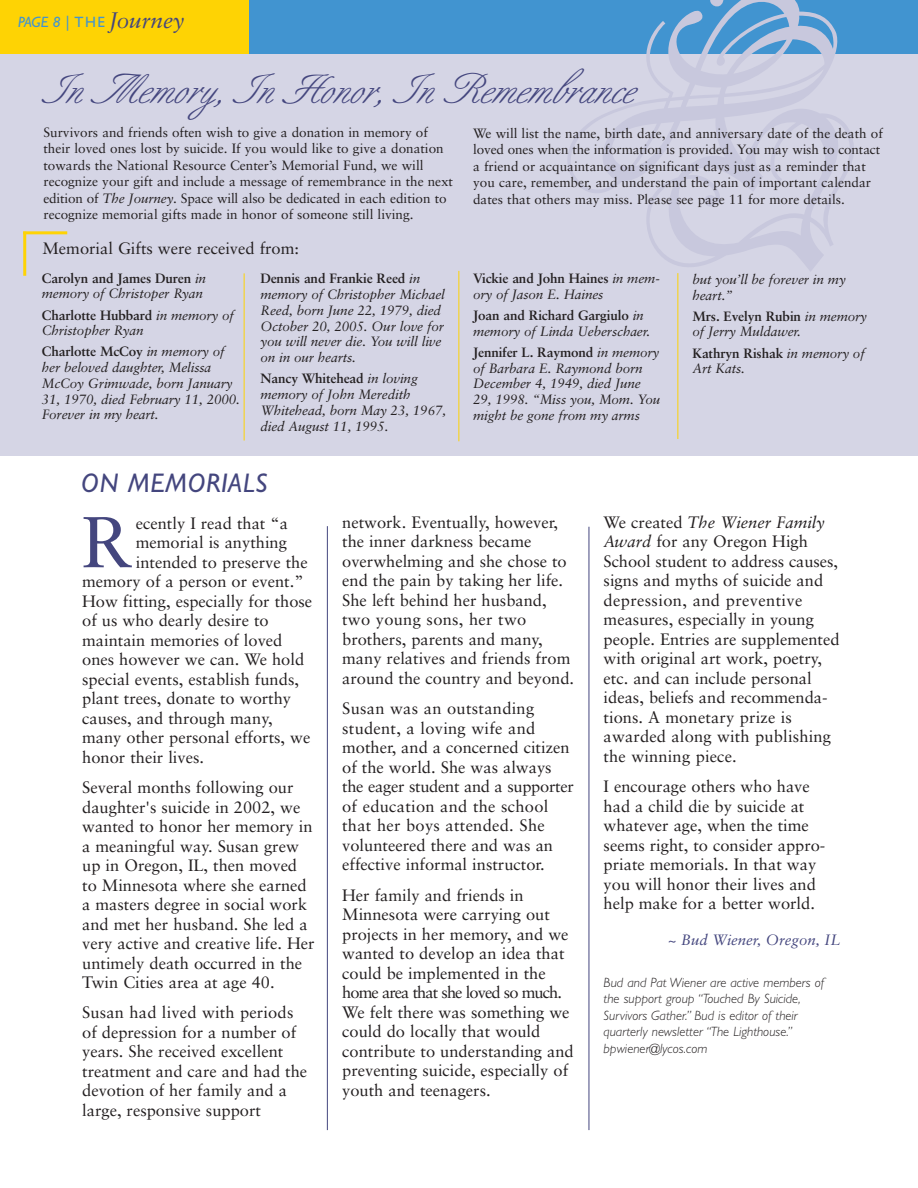
<style>
.page{position:relative;width:918px;height:1188px;background:#fff}
.page>*{position:absolute;margin:0;border:0;box-sizing:border-box;transform-origin:0 0}
.t1{font:72px "Sabon";color:#44467e}
.t2{font:42px "Allure Script";color:#44467e}
.t3{font:italic 27px "Gill Sans";letter-spacing:.025em;color:#44467e}
.t4{font:italic 22.5px "Sabon";color:#44467e}
.t5{font:16.5px/19.5px "Sabon";color:#231f20}
.t6{font:italic 15px "Sabon";color:#44467e}
.t7{font:italic 13.5px/15.8px "Sabon";letter-spacing:-.01em;color:#231f20}
.t8{font:13.5px/16.5px "Sabon";color:#231f20}
.t9{font:italic 300 13.5px/16.5px "Gill Sans";color:#231f20}
.s1{font-family:"Gill Sans";font-size:15px;color:#4194d0}
.s2{font-family:"Gill Sans";font-style:normal;font-size:15px;color:#4194d0}
.s3{font-style:italic}
.s4{font-weight:700;font-style:normal}
</style>
<div class="page">
<div style="left:0;top:50px;width:918px;height:405px;background:#d5d5e5"></div>
<div style="left:0;top:0;width:918px;height:54px;background:#fed304"></div>
<div style="left:250px;top:0;width:668px;height:54px;background:#4194d0"></div>
<hr style="left:23px;top:231px;width:44px;height:3px;background:#fed304">
<hr style="left:23px;top:232px;width:3px;height:44px;background:#fed304">
<hr style="left:244px;top:273px;width:1px;height:168px;background:#fed304">
<hr style="left:459px;top:271px;width:1px;height:170px;background:#fed304">
<hr style="left:678px;top:273px;width:1px;height:166px;background:#fed304">
<hr style="left:327px;top:526px;width:1px;height:604px;background:#44467e">
<hr style="left:589px;top:527px;width:1px;height:603px;background:#44467e">
<h3 class="t4" style="left:18px;top:10px;width:168px"><span class="s1">PAGE 8 |</span> <span class="s2">THE</span> Journey</h3>
<h2 class="t2" style="left:41px;top:64px;width:593px">In Memory, In Honor, In Remembrance</h2>
<p class="t8" style="left:43px;top:125px;width:411px">Survivors and friends often wish to give a donation in memory of their loved ones lost by suicide. If you would like to give a donation towards the National Resource Center’s Memorial Fund, we will recognize your gift and include a message of remembrance in the next edition of <span class="s3">The Journey</span>. Space will also be dedicated in each edition to recognize memorial gifts made in honor of someone still living.</p>
<p class="t8" style="left:473px;top:126px;width:411px">We will list the name, birth date, and anniversary date of the death of loved ones when the information is provided. You may wish to contact a friend or acquaintance on significant days just as a reminder that you care, remember, and understand the pain of important calendar dates that others may miss. Please see page 11 for more details.</p>
<p class="t5" style="left:42px;top:240px;width:258px">Memorial Gifts were received from:</p>
<p class="t7" style="left:42px;top:271px;width:166px"><span class="s4">Carolyn and James Duren</span> in memory of Christoper Ryan</p>
<p class="t7" style="left:42px;top:308px;width:194px"><span class="s4">Charlotte Hubbard</span> in memory of<br>Christopher Ryan</p>
<p class="t7" style="left:42px;top:345px;width:200px"><span class="s4">Charlotte McCoy</span> in memory of her beloved daughter, Melissa<br>McCoy Grimwade, born January<br>31, 1970, died February 11, 2000.<br>Forever in my heart.</p>
<p class="t7" style="left:260px;top:272px;width:186px"><span class="s4">Dennis and Frankie Reed</span> in memory of Christopher Michael<br>Reed, born June 22, 1979, died<br>October 20, 2005. Our love for you will never die. You will live on in our hearts.</p>
<p class="t7" style="left:260px;top:372px;width:187px"><span class="s4">Nancy Whitehead</span> in loving memory of John Meredith<br>Whitehead, born May 23, 1967, died August 11, 1995.</p>
<p class="t7" style="left:473px;top:271px;width:188px"><span class="s4">Vickie and John Haines</span> in mem&shy;ory of Jason E. Haines</p>
<p class="t7" style="left:473px;top:308px;width:179px"><span class="s4">Joan and Richard Gargiulo</span> in memory of Linda Ueberschaer.</p>
<p class="t7" style="left:473px;top:345px;width:189px"><span class="s4">Jennifer L. Raymond</span> in memory of Barbara E. Raymond born<br>December 4, 1949, died June<br>29, 1998. “Miss you, Mom. You might be gone from my arms</p>
<p class="t7" style="left:692px;top:272px;width:155px">but you’ll be forever in my heart.”</p>
<p class="t7" style="left:692px;top:309px;width:176px"><span class="s4">Mrs. Evelyn Rubin</span> in memory of Jerry Muldawer.</p>
<p class="t7" style="left:692px;top:346px;width:174px"><span class="s4">Kathryn Rishak</span> in memory of<br>Art Kats.</p>
<h3 class="t3" style="left:81px;top:472px;width:188px">ON MEMORIALS</h3>
<h1 class="t1" style="left:81px;top:512px;width:53px">R</h1>
<p class="t5" style="left:136px;top:515px;width:154px">ecently I read that “a</p>
<p class="t5" style="left:136px;top:534px;width:153px">memorial is anything</p>
<p class="t5" style="left:136px;top:554px;width:173px">intended to preserve the</p>
<p class="t5" style="left:82px;top:573px;width:223px">memory of a person or event.”</p>
<p class="t5" style="left:82px;top:593px;width:232px">How fitting, especially for those</p>
<p class="t5" style="left:82px;top:612px;width:188px">of us who dearly desire to</p>
<p class="t5" style="left:82px;top:632px;width:202px">maintain memories of loved</p>
<p class="t5" style="left:82px;top:651px;width:224px">ones however we can. We hold</p>
<p class="t5" style="left:82px;top:671px;width:218px">special events, establish funds,</p>
<p class="t5" style="left:82px;top:690px;width:211px">plant trees, donate to worthy</p>
<p class="t5" style="left:82px;top:710px;width:192px">causes, and through many,</p>
<p class="t5" style="left:82px;top:729px;width:230px">many other personal efforts, we</p>
<p class="t5" style="left:82px;top:749px;width:123px">honor their lives.</p>
<p class="t5" style="left:82px;top:779px;width:234px">Several months following our daughter's suicide in 2002, we wanted to honor her memory in a meaningful way. Susan grew up in Oregon, IL, then moved to Minnesota where she earned a masters degree in social work and met her husband. She led a very active and creative life. Her untimely death occurred in the<br>Twin Cities area at age 40.</p>
<p class="t5" style="left:82px;top:1004px;width:227px">Susan had lived with periods of depression for a number of years. She received excellent treatment and care and had the devotion of her family and a large, responsive support</p>
<p class="t5" style="left:342px;top:514px;width:234px">network. Eventually, however, the inner darkness became overwhelming and she chose to end the pain by taking her life.<br>She left behind her husband, two young sons, her two brothers, parents and many, many relatives and friends from around the country and beyond.</p>
<p class="t5" style="left:342px;top:700px;width:233px">Susan was an outstanding student, a loving wife and mother, and a concerned citizen of the world. She was always the eager student and a supporter of education and the school that her boys attended. She volunteered there and was an effective informal instructor.</p>
<p class="t5" style="left:342px;top:886px;width:233px">Her family and friends in<br>Minnesota were carrying out projects in her memory, and we wanted to develop an idea that could be implemented in the home area that she loved so much.<br>We felt there was something we could do locally that would contribute to understanding and preventing suicide, especially of youth and teenagers.</p>
<p class="t5" style="left:604px;top:514px;width:238px">We created <span class="s3">The Wiener Family<br>Award</span> for any Oregon High<br>School student to address causes, signs and myths of suicide and depression, and preventive measures, especially in young people. Entries are supplemented with original art work, poetry, etc. and can include personal ideas, beliefs and recommenda&shy;tions. A monetary prize is awarded along with publishing the winning piece.</p>
<p class="t5" style="left:604px;top:778px;width:223px">I encourage others who have had a child die by suicide at whatever age, when the time seems right, to consider appro&shy;priate memorials. In that way you will honor their lives and help make for a better world.</p>
<p class="t6" style="left:668px;top:934px;width:174px">~ Bud Wiener, Oregon, IL</p>
<p class="t9" style="left:604px;top:975px;width:222px">Bud and Pat Wiener are active members of the support group “Touched By Suicide, Survivors Gather.” Bud is editor of their quarterly newsletter “The Lighthouse.” bpwiener@lycos.com</p>
</div>
